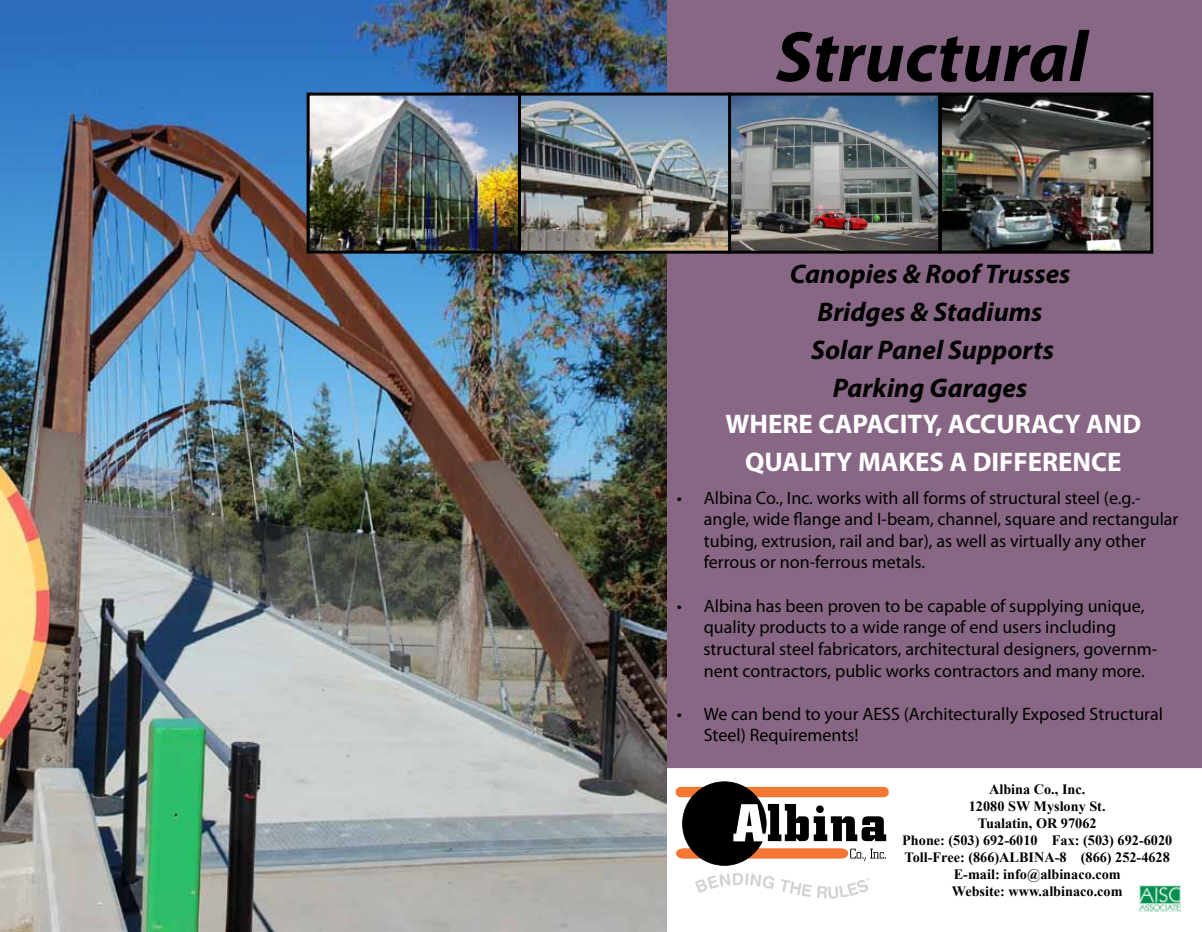
<style>
.page{position:relative;width:1202px;height:932px;background:#fff}
.page>*{position:absolute;margin:0;border:0;box-sizing:border-box;transform-origin:0 0}
.t1{font:italic 700 72px "Myriad Pro";color:#000}
.t2{font:italic 700 27px/37.8px "Myriad Pro";color:#000;text-align:center}
.t3{font:700 27px/37.8px "Myriad Pro";color:#fff;text-align:center}
.t4{font:18px/21.6px "Myriad Pro";color:#000}
.t5{font:700 14.25px/17.1px "Times New Roman";color:#000;text-align:center}
</style>
<div class="page">
<div style="left:666px;top:0;width:536px;height:767px;background:#886785"></div>
<img style="left:0;top:0;width:666px;height:931px">
<img style="left:310px;top:97px;width:839px;height:153px">
<div style="left:939px;top:93px;width:214px;height:161px;border:3px solid #000"></div>
<div style="left:726px;top:93px;width:215px;height:161px;border:3px solid #000"></div>
<div style="left:516px;top:93px;width:215px;height:161px;border:3px solid #000"></div>
<div style="left:306px;top:93px;width:215px;height:161px;border:3px solid #000"></div>
<svg style="left:675px;top:781px;width:213px;height:84px"></svg>
<svg style="left:695px;top:873px;width:174px;height:25px"></svg>
<img style="left:1139px;top:885px;width:41px;height:26px">
<h1 class="t1" style="left:776px;top:10px;width:313px">Structural</h1>
<h2 class="t2" style="left:789px;top:254px;width:282px">Canopies &amp; Roof Trusses<br>Bridges &amp; Stadiums<br>Solar Panel Supports<br>Parking Garages</h2>
<h2 class="t3" style="left:725px;top:404px;width:417px">WHERE CAPACITY, ACCURACY AND<br>QUALITY MAKES A DIFFERENCE</h2>
<p class="t4" style="left:704px;top:486px;width:476px;text-indent:-27px">• Albina Co., Inc. works with all forms of structural steel (e.g.- angle, wide flange and I-beam, channel, square and rectangular tubing, extrusion, rail and bar), as well as virtually any other ferrous or non-ferrous metals.</p>
<p class="t4" style="left:703px;top:594px;width:455px;text-indent:-27px">• Albina has been proven to be capable of supplying unique, quality products to a wide range of end users including structural steel fabricators, architectural designers, governm&shy;nent contractors, public works contractors and many more.</p>
<p class="t4" style="left:704px;top:702px;width:461px;text-indent:-27px">• We can bend to your AESS (Architecturally Exposed Structural<br>Steel) Requirements!</p>
<p class="t5" style="left:902px;top:779px;width:271px">Albina Co., Inc.<br>12080 SW Myslony St.<br>Tualatin, OR 97062<br>Phone: (503) 692-6010 Fax: (503) 692-6020<br>Toll-Free: (866)ALBINA-8 (866) 252-4628<br>E-mail: info@albinaco.com<br>Website: www.albinaco.com</p>
</div>
